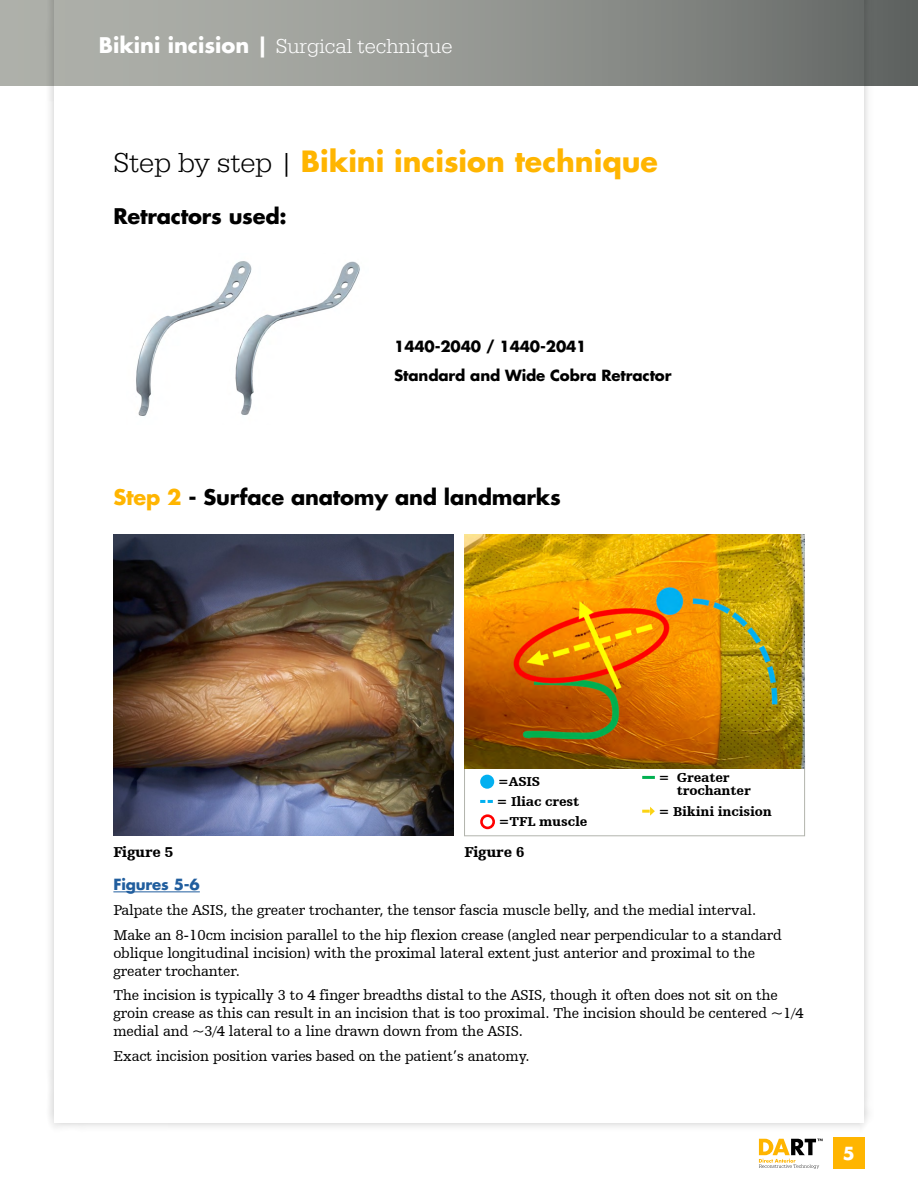
<style>
.page{position:relative;width:918px;height:1188px;background:#fff}
.page>*{position:absolute;margin:0;border:0;box-sizing:border-box;transform-origin:0 0}
.t1{font:700 28.5px "Futura Std";color:#ffb500}
.t2{font:700 21px "Futura Std";letter-spacing:-.01em;color:#000}
.t3{font:300 21px "Egyptienne URW";color:#fff}
.t4{font:700 17.55px "Futura";color:#fff}
.t5{font:15px/18px "Humanist Slabserif 712 BT";letter-spacing:-.01em;color:#000}
.t6{font:700 15px/29.2px "Futura Std";letter-spacing:-.01em;color:#000}
.t7{font:900 15px "Humanist Slabserif 712 BT";letter-spacing:-.01em;color:#000}
.t8{font:700 15px "Futura Std";letter-spacing:-.01em;color:#215e9e}
.t9{font:900 13.5px/20.2px "Humanist Slabserif 712 BT";letter-spacing:-.01em;color:#000}
.s1{font-family:"Futura For Stryker";font-weight:700}
.s2{font-family:"Egyptienne URW";font-weight:300;color:#000}
.s3{color:#ffb500}
</style>
<div class="page">
<div style="left:45px;top:0;width:828px;height:1132px;background:#000;opacity:.2"></div>
<div style="left:54px;top:0;width:810px;height:1123px;background:#fff"></div>
<div style="left:833px;top:1137px;width:32px;height:32px;background:#ffb500"></div>
<div style="left:0;top:0;width:918px;height:85px;background:linear-gradient(to right,#b9bbb4,#696d6a)"></div>
<svg style="left:759px;top:1139px;width:64px;height:30px"></svg>
<div style="left:464px;top:749px;width:341px;height:87px;border:1px solid #b2b4ad"></div>
<hr style="left:113px;top:891px;width:87px;height:1px;background:#215e9e">
<img style="left:113px;top:535px;width:340px;height:301px">
<img style="left:465px;top:535px;width:340px;height:233px">
<img style="left:136px;top:292px;width:87px;height:124px">
<img style="left:223px;top:261px;width:137px;height:154px">
<div style="left:480px;top:775px;width:14px;height:14px;background:#03b0f0;border-radius:50%"></div>
<svg style="left:480px;top:800px;width:13px;height:3px"></svg>
<div style="left:480px;top:814px;width:15px;height:15px;border:3px solid #f00;border-radius:50%"></div>
<svg style="left:642px;top:776px;width:13px;height:3px"></svg>
<svg style="left:642px;top:807px;width:13px;height:9px"></svg>
<h2 class="t3" style="left:99px;top:34px;width:355px"><span class="s1">Bikini incision |</span> Surgical technique</h2>
<h1 class="t1" style="left:113px;top:143px;width:546px"><span class="s2">Step by step |</span> Bikini incision technique</h1>
<h2 class="t2" style="left:113px;top:202px;width:175px">Retractors used:</h2>
<p class="t6" style="left:394px;top:331px;width:279px">1440-2040 / 1440-2041<br>Standard and Wide Cobra Retractor</p>
<h2 class="t2" style="left:113px;top:484px;width:449px"><span class="s3">Step 2</span> - Surface anatomy and landmarks</h2>
<p class="t9" style="left:496px;top:771px;width:93px">=ASIS<br>= Iliac crest =TFL muscle</p>
<p class="t9" style="left:677px;top:770px;width:75px;line-height:13.5px;text-indent:-18px">= Greater trochanter</p>
<p class="t9" style="left:658px;top:801px;width:115px">= Bikini incision</p>
<p class="t7" style="left:113px;top:843px;width:61px">Figure 5</p>
<p class="t7" style="left:465px;top:843px;width:61px">Figure 6</p>
<p class="t8" style="left:113px;top:875px;width:88px">Figures 5-6</p>
<p class="t5" style="left:113px;top:898px;width:670px;line-height:24.5px">Palpate the ASIS, the greater trochanter, the tensor fascia muscle belly, and the medial interval.<br>Make an 8-10cm incision parallel to the hip flexion crease (angled near perpendicular to a standard</p>
<p class="t5" style="left:113px;top:943px;width:643px">oblique longitudinal incision) with the proximal lateral extent just anterior and proximal to the greater trochanter.</p>
<p class="t5" style="left:113px;top:986px;width:692px">The incision is typically 3 to 4 finger breadths distal to the ASIS, though it often does not sit on the groin crease as this can result in an incision that is too proximal. The incision should be centered ~1/4 medial and ~3/4 lateral to a line drawn down from the ASIS.</p>
<p class="t5" style="left:113px;top:1046px;width:418px">Exact incision position varies based on the patient’s anatomy.</p>
<p class="t4" style="left:843px;top:1141px;width:13px">5</p>
</div>
